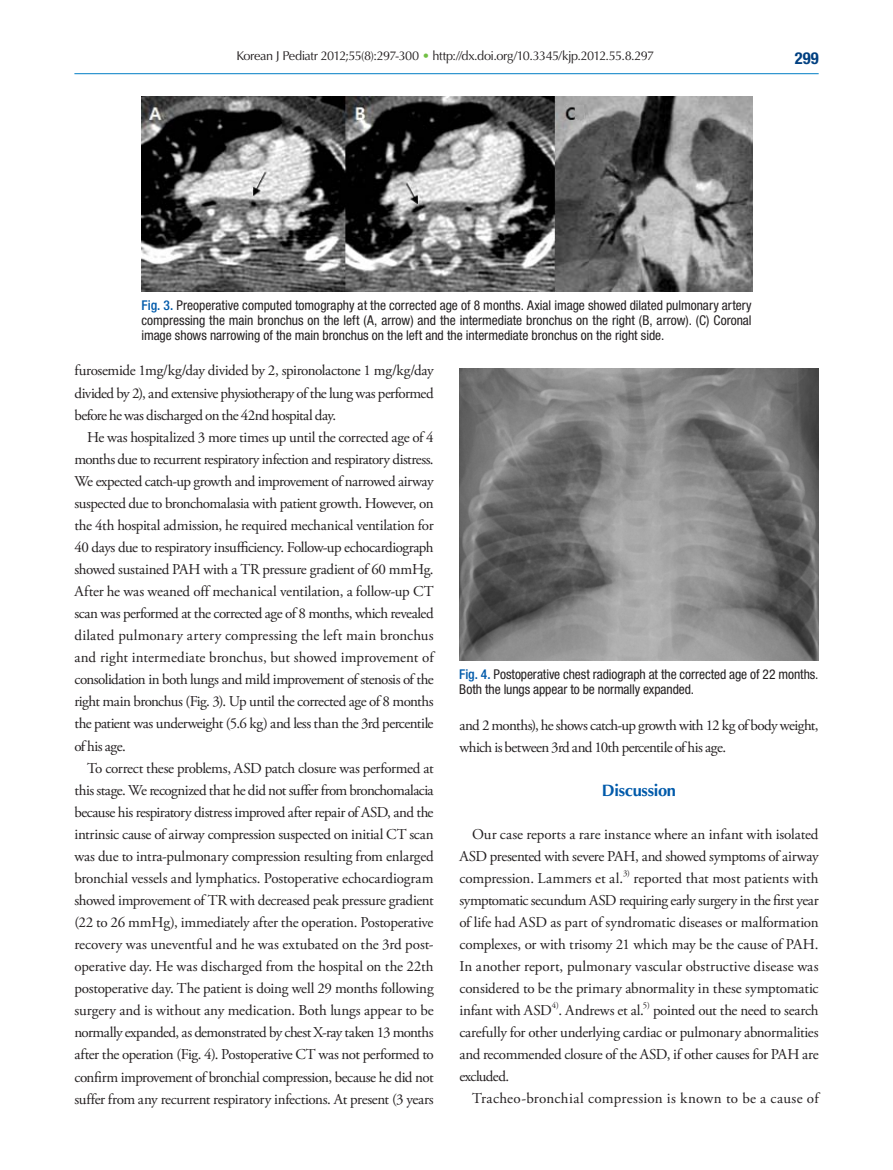
<style>
.page{position:relative;width:893px;height:1170px;background:#fff}
.page>*{position:absolute;margin:0;border:0;box-sizing:border-box;transform-origin:0 0}
.서론{font:700 16.5px "Optima LT Std";letter-spacing:-.02em;color:#015aaa}
.t1{font:700 condensed 16.5px "Helvetica Neue";color:#014081}
.바탕글{font:15px/22px "Adobe Garamond Pro";letter-spacing:-.025em;color:#231f20;text-align:justify}
.바탕글-2{font:15px "Adobe Garamond Pro";letter-spacing:.02em;color:#231f20}
.t2{font:condensed 13.5px/15px "Helvetica Neue";letter-spacing:-.005em;color:#231f20;text-align:justify}
.t3{font:12.75px "Optima LT Std";letter-spacing:-.04em;color:#231f20}
.바탕글-3{font:8.7px "Adobe Garamond Pro";color:#231f20}
.s1{color:#71bf44}
.s2{font-weight:500;color:#015aaa}
</style>
<div class="page">
<hr style="left:74px;top:73px;width:745px;height:1px;background:#007ec5">
<img style="left:141px;top:96px;width:612px;height:196px">
<svg style="left:576px;top:105px;width:7px;height:13px"></svg>
<img style="left:459px;top:368px;width:360px;height:292px">
<p class="t3" style="left:236px;top:49px;width:419px">Korean J Pediatr 2012;55(8):297-300 <span class="s1">•</span> http://dx.doi.org/10.3345/kjp.2012.55.8.297</p>
<p class="t1" style="left:795px;top:48px;width:25px">299</p>
<p class="t2" style="left:141px;top:297px;width:612px"><span class="s2">Fig. 3.</span> Preoperative computed tomography at the corrected age of 8 months. Axial image showed dilated pulmonary artery compressing the main bronchus on the left (A, arrow) and the intermediate bronchus on the right (B, arrow). (C) Coronal image shows narrowing of the main bronchus on the left and the intermediate bronchus on the right side.</p>
<p class="바탕글" style="left:74px;top:360px;width:361px">furosemide 1mg/kg/day divided by 2, spironolactone 1 mg/kg/day divided by 2), and extensive physiotherapy of the lung was performed before he was discharged on the 42nd hospital day.</p>
<p class="바탕글" style="left:74px;top:426px;width:361px;text-indent:13px">He was hospitalized 3 more times up until the corrected age of 4 months due to recurrent respiratory infection and respiratory distress.<br>We expected catch-up growth and improvement of narrowed airway suspected due to bronchomalasia with patient growth. However, on the 4th hospital admission, he required mechanical ventilation for 40 days due to respiratory insufficiency. Follow-up echocardiograph showed sustained PAH with a TR pressure gradient of 60 mmHg.<br>After he was weaned off mechanical ventilation, a follow-up CT scan was performed at the corrected age of 8 months, which revealed dilated pulmonary artery compressing the left main bronchus and right intermediate bronchus, but showed improvement of consolidation in both lungs and mild improvement of stenosis of the right main bronchus (Fig. 3). Up until the corrected age of 8 months the patient was underweight (5.6 kg) and less than the 3rd percentile of his age.</p>
<p class="바탕글" style="left:74px;top:757px;width:361px;text-indent:13px">To correct these problems, ASD patch closure was performed at this stage. We recognized that he did not suffer from bronchomalacia because his respiratory distress improved after repair of ASD, and the intrinsic cause of airway compression suspected on initial CT scan was due to intra-pulmonary compression resulting from enlarged bronchial vessels and lymphatics. Postoperative echocardiogram showed improvement of TR with decreased peak pressure gradient (22 to 26 mmHg), immediately after the operation. Postoperative recovery was uneventful and he was extubated on the 3rd post&shy;operative day. He was discharged from the hospital on the 22th postoperative day. The patient is doing well 29 months following surgery and is without any medication. Both lungs appear to be normally expanded, as demonstrated by chest X-ray taken 13 months after the operation (Fig. 4). Postoperative CT was not performed to confirm improvement of bronchial compression, because he did not suffer from any recurrent respiratory infections. At present (3 years</p>
<p class="t2" style="left:459px;top:666px;width:361px"><span class="s2">Fig. 4.</span> Postoperative chest radiograph at the corrected age of 22 months.<br>Both the lungs appear to be normally expanded.</p>
<p class="바탕글" style="left:459px;top:714px;width:361px">and 2 months), he shows catch-up growth with 12 kg of body weight, which is between 3rd and 10th percentile of his age.</p>
<p class="서론" style="left:602px;top:780px;width:76px">Discussion</p>
<p class="바탕글" style="left:459px;top:823px;width:361px;text-indent:13px">Our case reports a rare instance where an infant with isolated ASD presented with severe PAH, and showed symptoms of airway compression. Lammers et al.</p>
<p class="바탕글-3" style="left:623px;top:867px;width:9px">3)</p>
<p class="바탕글" style="left:459px;top:867px;width:361px;text-indent:174px">reported that most patients with symptomatic secundum ASD requiring early surgery in the first year of life had ASD as part of syndromatic diseases or malformation complexes, or with trisomy 21 which may be the cause of PAH.<br>In another report, pulmonary vascular obstructive disease was considered to be the primary abnormality in these symptomatic infant with ASD . Andrews et al.</p>
<p class="바탕글-3" style="left:552px;top:1000px;width:9px">4)</p>
<p class="바탕글-3" style="left:643px;top:1000px;width:8px">5)</p>
<p class="바탕글" style="left:459px;top:999px;width:361px;text-indent:194px">pointed out the need to search carefully for other underlying cardiac or pulmonary abnormalities and recommended closure of the ASD, if other causes for PAH are excluded.</p>
<p class="바탕글-2" style="left:472px;top:1089px;width:348px">Tracheo-bronchial compression is known to be a cause of</p>
</div>
